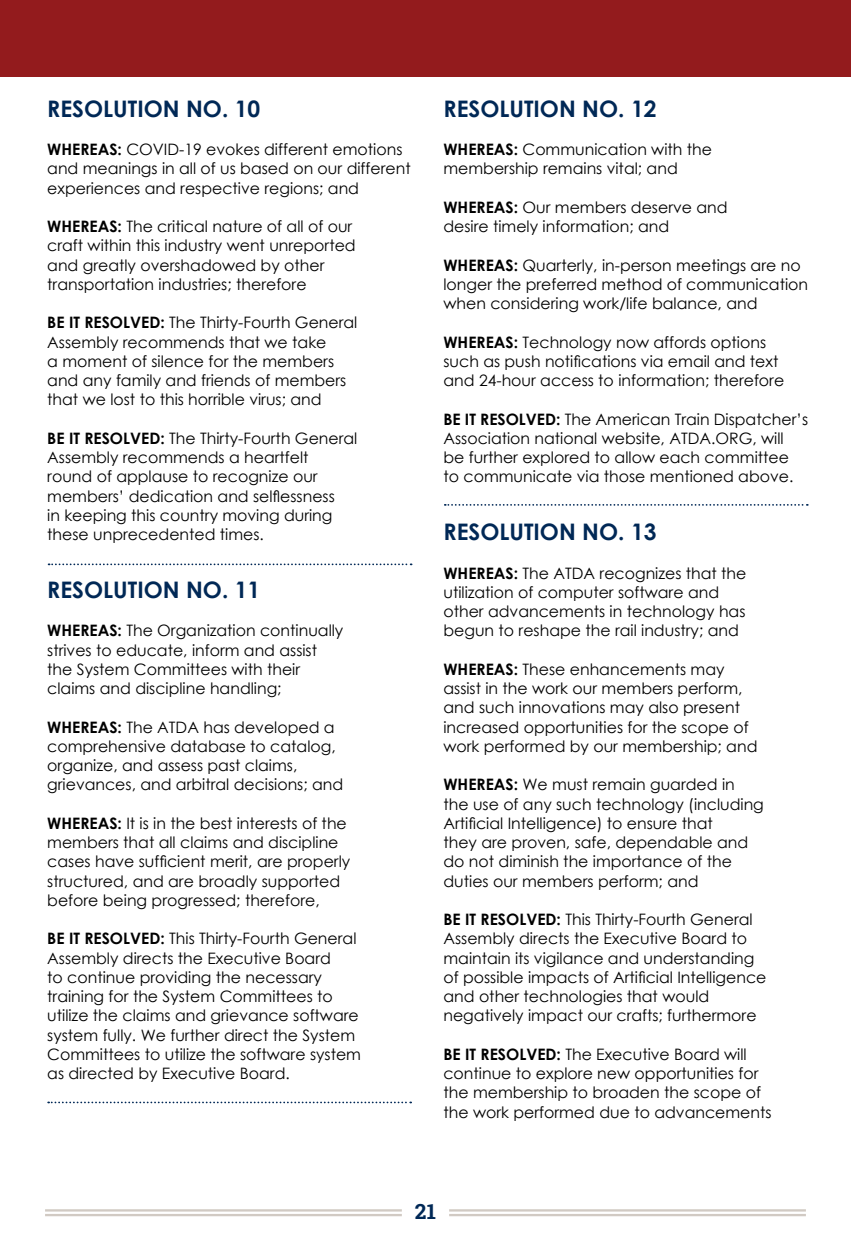
<style>
.page{position:relative;width:851px;height:1260px;background:#fff}
.page>*{position:absolute;margin:0;border:0;box-sizing:border-box;transform-origin:0 0}
.t1{font:700 22.75px "Century Gothic";color:#002856}
.t2{font:700 21px "Roboto Slab";color:#002856}
.t3{font:15.75px/19.2px "Century Gothic";color:#000}
.s1{font-weight:700}
</style>
<div class="page">
<hr style="left:0;top:0;width:1px;height:77px;background:#931b1d">
<div style="left:1px;top:0;width:849px;height:77px;background:#931b1d"></div>
<hr style="left:45px;top:1209px;width:357px;height:3px;background:#d1cac3">
<hr style="left:45px;top:1214px;width:357px;height:2px;background:#d1cac3">
<hr style="left:449px;top:1209px;width:356px;height:3px;background:#d1cac3">
<hr style="left:449px;top:1214px;width:356px;height:2px;background:#d1cac3">
<svg style="left:49px;top:564px;width:362px;height:1px"></svg>
<svg style="left:48px;top:1102px;width:363px;height:1px"></svg>
<svg style="left:445px;top:504px;width:362px;height:2px"></svg>
<h1 class="t1" style="left:47px;top:91px;width:214px">RESOLUTION NO. 10</h1>
<p class="t3" style="left:47px;top:140px;width:365px"><span class="s1">WHEREAS:</span> COVID-19 evokes different emotions and meanings in all of us based on our different experiences and respective regions; and</p>
<p class="t3" style="left:47px;top:217px;width:310px"><span class="s1">WHEREAS:</span> The critical nature of all of our craft within this industry went unreported and greatly overshadowed by other transportation industries; therefore</p>
<p class="t3" style="left:47px;top:313px;width:312px"><span class="s1">BE IT RESOLVED:</span> The Thirty-Fourth General Assembly recommends that we take<br>a moment of silence for the members and any family and friends of members that we lost to this horrible virus; and</p>
<p class="t3" style="left:47px;top:428px;width:312px"><span class="s1">BE IT RESOLVED:</span> The Thirty-Fourth General Assembly recommends a heartfelt round of applause to recognize our members’ dedication and selflessness<br>in keeping this country moving during these unprecedented times.</p>
<h1 class="t1" style="left:47px;top:572px;width:214px">RESOLUTION NO. 11</h1>
<p class="t3" style="left:47px;top:621px;width:297px"><span class="s1">WHEREAS:</span> The Organization continually strives to educate, inform and assist the System Committees with their claims and discipline handling;</p>
<p class="t3" style="left:47px;top:717px;width:297px"><span class="s1">WHEREAS:</span> The ATDA has developed a comprehensive database to catalog, organize, and assess past claims, grievances, and arbitral decisions; and</p>
<p class="t3" style="left:47px;top:813px;width:304px"><span class="s1">WHEREAS:</span> It is in the best interests of the members that all claims and discipline cases have sufficient merit, are properly structured, and are broadly supported before being progressed; therefore,</p>
<p class="t3" style="left:47px;top:929px;width:315px"><span class="s1">BE IT RESOLVED:</span> This Thirty-Fourth General Assembly directs the Executive Board<br>to continue providing the necessary training for the System Committees to utilize the claims and grievance software system fully. We further direct the System Committees to utilize the software system as directed by Executive Board.</p>
<h1 class="t1" style="left:443px;top:91px;width:214px">RESOLUTION NO. 12</h1>
<p class="t3" style="left:443px;top:140px;width:270px"><span class="s1">WHEREAS:</span> Communication with the membership remains vital; and</p>
<p class="t3" style="left:443px;top:197px;width:285px"><span class="s1">WHEREAS:</span> Our members deserve and desire timely information; and</p>
<p class="t3" style="left:443px;top:255px;width:366px"><span class="s1">WHEREAS:</span> Quarterly, in-person meetings are no longer the preferred method of communication when considering work/life balance, and</p>
<p class="t3" style="left:443px;top:332px;width:342px"><span class="s1">WHEREAS:</span> Technology now affords options such as push notifications via email and text and 24-hour access to information; therefore</p>
<p class="t3" style="left:443px;top:409px;width:366px"><span class="s1">BE IT RESOLVED:</span> The American Train Dispatcher’s Association national website, ATDA.ORG, will be further explored to allow each committee to communicate via those mentioned above.</p>
<h1 class="t1" style="left:443px;top:515px;width:214px">RESOLUTION NO. 13</h1>
<p class="t3" style="left:443px;top:563px;width:304px"><span class="s1">WHEREAS:</span> The ATDA recognizes that the utilization of computer software and other advancements in technology has begun to reshape the rail industry; and</p>
<p class="t3" style="left:443px;top:659px;width:315px"><span class="s1">WHEREAS:</span> These enhancements may assist in the work our members perform, and such innovations may also present increased opportunities for the scope of work performed by our membership; and</p>
<p class="t3" style="left:443px;top:775px;width:322px"><span class="s1">WHEREAS:</span> We must remain guarded in<br>the use of any such technology (including Artificial Intelligence) to ensure that<br>they are proven, safe, dependable and do not diminish the importance of the duties our members perform; and</p>
<p class="t3" style="left:443px;top:909px;width:324px"><span class="s1">BE IT RESOLVED:</span> This Thirty-Fourth General Assembly directs the Executive Board to maintain its vigilance and understanding of possible impacts of Artificial Intelligence and other technologies that would negatively impact our crafts; furthermore</p>
<p class="t3" style="left:443px;top:1044px;width:329px"><span class="s1">BE IT RESOLVED:</span> The Executive Board will continue to explore new opportunities for the membership to broaden the scope of the work performed due to advancements</p>
<h2 class="t2" style="left:415px;top:1197px;width:23px">21</h2>
</div>
